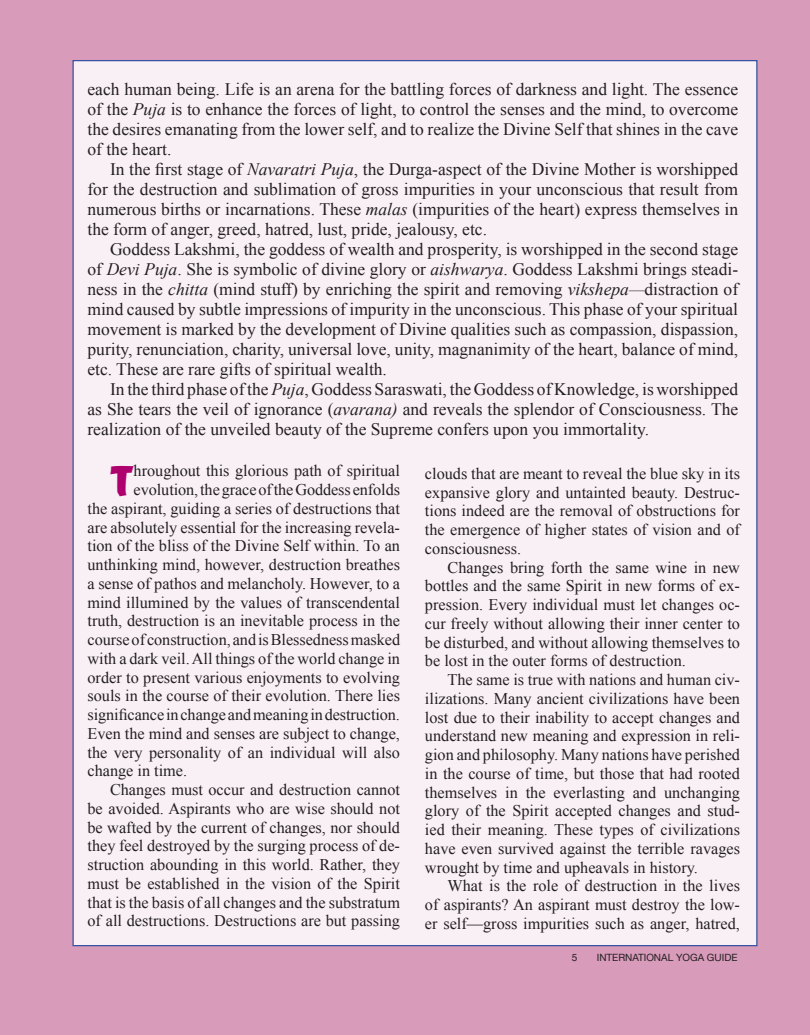
<style>
.page{position:relative;width:810px;height:1035px;background:#d89bba}
.page>*{position:absolute;margin:0;border:0;box-sizing:border-box;transform-origin:0 0}
.t1{font:46.38px "Matura";color:#af016e}
.t2{font:17.5px/20px "Times New Roman";color:#231f20;text-align:justify}
.t3{font:16.25px/18.8px "Times New Roman";color:#231f20;text-align:justify}
.t4{font:10px "Helvetica Neue";color:#231f20}
.s1{font-style:italic}
</style>
<div class="page">
<div style="left:72px;top:60px;width:686px;height:886px;background:#f9f0f5;border:1px solid #3853a3"></div>
<p class="t2" style="left:88px;top:79px;width:652px">each human being. Life is an arena for the battling forces of darkness and light. The essence of the <span class="s1">Puja</span> is to enhance the forces of light, to control the senses and the mind, to overcome the desires emanating from the lower self, and to realize the Divine Self that shines in the cave of the heart.</p>
<p class="t2" style="left:88px;top:159px;width:652px;text-indent:23px">In the first stage of <span class="s1">Navaratri Puja</span>, the Durga-aspect of the Divine Mother is worshipped for the destruction and sublimation of gross impurities in your unconscious that result from numerous births or incarnations. These <span class="s1">malas</span> (impurities of the heart) express themselves in the form of anger, greed, hatred, lust, pride, jealousy, etc.</p>
<p class="t2" style="left:88px;top:239px;width:652px;text-indent:23px">Goddess Lakshmi, the goddess of wealth and prosperity, is worshipped in the second stage of <span class="s1">Devi Puja</span>. She is symbolic of divine glory or <span class="s1">aishwarya</span>. Goddess Lakshmi brings steadi&shy;ness in the <span class="s1">chitta</span> (mind stuff) by enriching the spirit and removing <span class="s1">vikshepa—</span>distraction of mind caused by subtle impressions of impurity in the unconscious. This phase of your spiritual movement is marked by the development of Divine qualities such as compassion, dispassion, purity, renunciation, charity, universal love, unity, magnanimity of the heart, balance of mind, etc. These are rare gifts of spiritual wealth.</p>
<p class="t2" style="left:88px;top:379px;width:652px;text-indent:23px">In the third phase of the <span class="s1">Puja</span>, Goddess Saraswati, the Goddess of Knowledge, is worshipped as She tears the veil of ignorance (<span class="s1">avarana)</span> and reveals the splendor of Consciousness. The realization of the unveiled beauty of the Supreme confers upon you immortality.</p>
<h1 class="t1" style="left:110px;top:456px;width:25px">T</h1>
<p class="t3" style="left:134px;top:461px;width:268px">hroughout this glorious path of spiritual</p>
<p class="t3" style="left:425px;top:464px;width:317px">clouds that are meant to reveal the blue sky in its expansive glory and untainted beauty. Destruc&shy;tions indeed are the removal of obstructions for the emergence of higher states of vision and of consciousness.</p>
<p class="t3" style="left:425px;top:558px;width:317px;text-indent:23px">Changes bring forth the same wine in new bottles and the same Spirit in new forms of ex&shy;pression. Every individual must let changes oc&shy;cur freely without allowing their inner center to be disturbed, and without allowing themselves to be lost in the outer forms of destruction.</p>
<p class="t3" style="left:425px;top:670px;width:317px;text-indent:23px">The same is true with nations and human civ&shy;ilizations. Many ancient civilizations have been lost due to their inability to accept changes and understand new meaning and expression in reli&shy;gion and philosophy. Many nations have perished in the course of time, but those that had rooted themselves in the everlasting and unchanging glory of the Spirit accepted changes and stud&shy;ied their meaning. These types of civilizations have even survived against the terrible ravages wrought by time and upheavals in history.</p>
<p class="t3" style="left:425px;top:876px;width:317px;text-indent:23px">What is the role of destruction in the lives of aspirants? An aspirant must destroy the low&shy;er self—gross impurities such as anger, hatred,</p>
<p class="t4" style="left:572px;top:950px;width:7px">5</p>
<p class="t4" style="left:597px;top:950px;width:142px">INTERNATIONAL YOGA GUIDE</p>
<p class="t3" style="left:134px;top:480px;width:268px">evolution, the grace of the Goddess enfolds</p>
<p class="t3" style="left:88px;top:499px;width:314px">the aspirant, guiding a series of destructions that</p>
<p class="t3" style="left:88px;top:517px;width:314px">are absolutely essential for the increasing revela-</p>
<p class="t3" style="left:88px;top:536px;width:314px">tion of the bliss of the Divine Self within. To an</p>
<p class="t3" style="left:88px;top:555px;width:314px">unthinking mind, however, destruction breathes</p>
<p class="t3" style="left:88px;top:574px;width:314px">a sense of pathos and melancholy. However, to a</p>
<p class="t3" style="left:88px;top:592px;width:314px">mind illumined by the values of transcendental</p>
<p class="t3" style="left:88px;top:611px;width:314px">truth, destruction is an inevitable process in the</p>
<p class="t3" style="left:88px;top:630px;width:314px">course of construction, and is Blessedness masked</p>
<p class="t3" style="left:88px;top:649px;width:314px">with a dark veil. All things of the world change in</p>
<p class="t3" style="left:88px;top:667px;width:314px">order to present various enjoyments to evolving</p>
<p class="t3" style="left:88px;top:686px;width:314px">souls in the course of their evolution. There lies</p>
<p class="t3" style="left:88px;top:705px;width:314px">significance in change and meaning in destruction.</p>
<p class="t3" style="left:88px;top:724px;width:314px">Even the mind and senses are subject to change,</p>
<p class="t3" style="left:88px;top:742px;width:314px">the very personality of an individual will also</p>
<p class="t3" style="left:88px;top:761px;width:101px">change in time.</p>
<p class="t3" style="left:110px;top:780px;width:292px">Changes must occur and destruction cannot</p>
<p class="t3" style="left:88px;top:799px;width:314px">be avoided. Aspirants who are wise should not</p>
<p class="t3" style="left:88px;top:818px;width:314px">be wafted by the current of changes, nor should</p>
<p class="t3" style="left:88px;top:836px;width:314px">they feel destroyed by the surging process of de-</p>
<p class="t3" style="left:88px;top:855px;width:314px">struction abounding in this world. Rather, they</p>
<p class="t3" style="left:88px;top:874px;width:314px">must be established in the vision of the Spirit</p>
<p class="t3" style="left:88px;top:893px;width:314px">that is the basis of all changes and the substratum</p>
<p class="t3" style="left:88px;top:911px;width:314px">of all destructions. Destructions are but passing</p>
</div>
